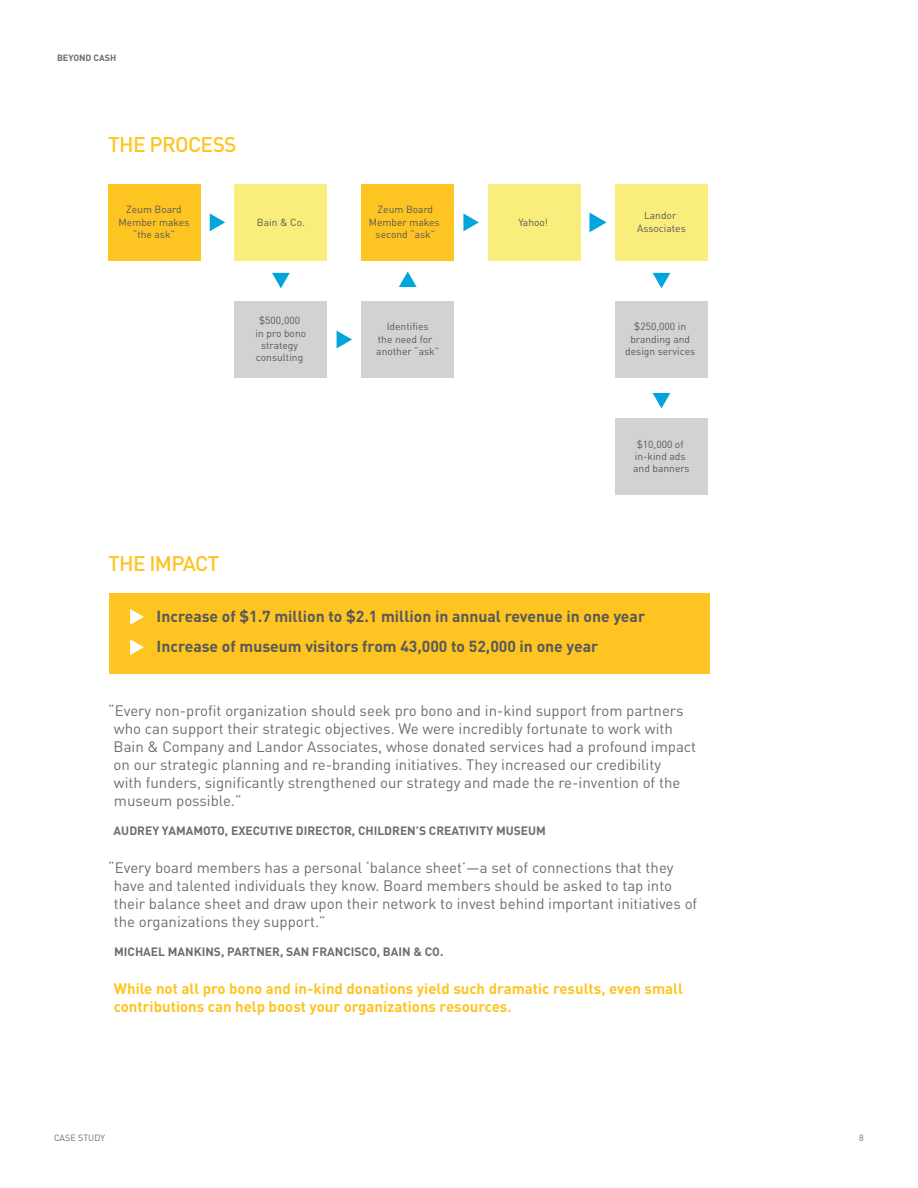
<style>
.page{position:relative;width:918px;height:1188px;background:#fff}
.page>*{position:absolute;margin:0;border:0;box-sizing:border-box;transform-origin:0 0}
.taproot_section_titl{font:500 21px "DIN";letter-spacing:-.03em;color:#fec422}
.t1{font:700 15.75px "DIN";color:#57585a}
.Taproot_Paragraph_mu{font:15px/18px "DIN";color:#6c6d70}
.Taproot_Paragraph_mu-2{font:700 15px/18px "DIN";color:#fec422}
.Taproot_Paragraph_mu-3{font:700 12px "DIN";color:#6c6d70}
.t2{font:10.2px/12.3px "DIN";color:#57585a;text-align:center}
.t3{font:700 9px "DIN";color:#6c6d70}
.t4{font:9px "DIN";color:#6c6d70}
</style>
<div class="page">
<div style="left:108px;top:184px;width:92px;height:77px;background:#fec422"></div>
<div style="left:489px;top:184px;width:92px;height:77px;background:#f9ee7b"></div>
<div style="left:615px;top:184px;width:92px;height:77px;background:#f9ee7b"></div>
<div style="left:235px;top:184px;width:92px;height:77px;background:#f9ee7b"></div>
<div style="left:235px;top:301px;width:92px;height:77px;background:#d1d2d4"></div>
<div style="left:362px;top:184px;width:92px;height:77px;background:#fec422"></div>
<svg style="left:337px;top:331px;width:15px;height:17px"></svg>
<svg style="left:210px;top:213px;width:15px;height:18px"></svg>
<svg style="left:463px;top:213px;width:16px;height:18px"></svg>
<svg style="left:589px;top:212px;width:18px;height:20px"></svg>
<svg style="left:272px;top:273px;width:18px;height:15px"></svg>
<svg style="left:653px;top:273px;width:17px;height:15px"></svg>
<svg style="left:399px;top:272px;width:18px;height:15px"></svg>
<div style="left:362px;top:301px;width:92px;height:77px;background:#d1d2d4"></div>
<div style="left:615px;top:301px;width:92px;height:77px;background:#d1d2d4"></div>
<svg style="left:653px;top:393px;width:17px;height:15px"></svg>
<div style="left:615px;top:419px;width:92px;height:76px;background:#d1d2d4"></div>
<div style="left:109px;top:593px;width:601px;height:81px;background:#fec422"></div>
<svg style="left:130px;top:609px;width:14px;height:16px"></svg>
<svg style="left:130px;top:639px;width:14px;height:16px"></svg>
<p class="t3" style="left:57px;top:52px;width:61px">BEYOND CASH</p>
<p class="taproot_section_titl" style="left:108px;top:131px;width:130px">THE PROCESS</p>
<p class="t2" style="left:119px;top:203px;width:72px">Zeum Board<br>Member makes “the ask”</p>
<p class="t2" style="left:369px;top:203px;width:72px">Zeum Board<br>Member makes second “ask”</p>
<p class="t2" style="left:257px;top:216px;width:49px">Bain &amp; Co.</p>
<p class="t2" style="left:518px;top:216px;width:31px">Yahoo!</p>
<p class="t2" style="left:637px;top:209px;width:50px">Landor<br>Associates</p>
<p class="t2" style="left:256px;top:314px;width:52px">$500,000 in pro bono strategy consulting</p>
<p class="t2" style="left:376px;top:320px;width:64px">Identifies<br>the need for another “ask”</p>
<p class="t2" style="left:625px;top:320px;width:71px">$250,000 in branding and design services</p>
<p class="t2" style="left:633px;top:438px;width:58px">$10,000 of in-kind ads and banners</p>
<p class="taproot_section_titl" style="left:108px;top:550px;width:113px">THE IMPACT</p>
<p class="t1" style="left:157px;top:606px;width:490px">Increase of $1.7 million to $2.1 million in annual revenue in one year</p>
<p class="t1" style="left:157px;top:636px;width:443px">Increase of museum visitors from 43,000 to 52,000 in one year</p>
<p class="Taproot_Paragraph_mu" style="left:114px;top:702px;width:584px;text-indent:-5px">“Every non-profit organization should seek pro bono and in-kind support from partners who can support their strategic objectives. We were incredibly fortunate to work with Bain &amp; Company and Landor Associates, whose donated services had a profound impact on our strategic planning and re-branding initiatives. They increased our credibility<br>with funders, significantly strengthened our strategy and made the re-invention of the museum possible.”</p>
<p class="Taproot_Paragraph_mu-3" style="left:114px;top:823px;width:434px">AUDREY YAMAMOTO, EXECUTIVE DIRECTOR, CHILDREN’S CREATIVITY MUSEUM</p>
<p class="Taproot_Paragraph_mu" style="left:114px;top:858px;width:585px;text-indent:-5px">“Every board members has a personal ‘balance sheet’—a set of connections that they have and talented individuals they know. Board members should be asked to tap into their balance sheet and draw upon their network to invest behind important initiatives of the organizations they support.”</p>
<p class="Taproot_Paragraph_mu-3" style="left:114px;top:943px;width:331px">MICHAEL MANKINS, PARTNER, SAN FRANCISCO, BAIN &amp; CO.</p>
<p class="Taproot_Paragraph_mu-2" style="left:114px;top:979px;width:571px">While not all pro bono and in-kind donations yield such dramatic results, even small contributions can help boost your organizations resources.</p>
<p class="t4" style="left:54px;top:1132px;width:53px">CASE STUDY</p>
<p class="t4" style="left:859px;top:1132px;width:6px">8</p>
</div>
